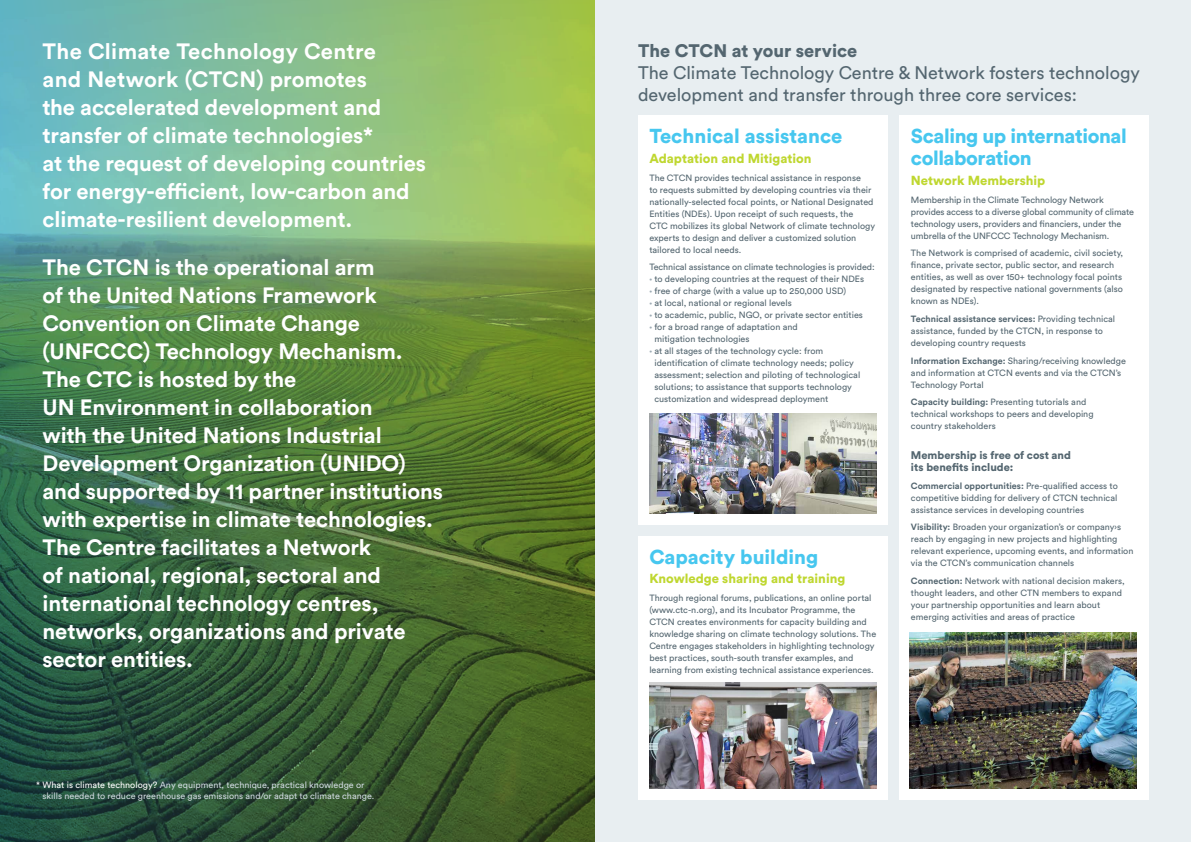
<style>
.page{position:relative;width:1191px;height:842px;background:#fff}
.page>*{position:absolute;margin:0;border:0;box-sizing:border-box;transform-origin:0 0}
.t1{font:700 22px/28px "Circular Std";letter-spacing:-.005em;color:#fff}
.t2{font:900 20px/22px "Circular Std";letter-spacing:-.015em;color:#47c7ef}
.t3{font:18px/22px "Circular Std";color:#546670}
.t4{font:900 18px "Circular Std";color:#546670}
.t5{font:900 13px "Circular Std";color:#bfd730}
.t6{font:900 11px/12px "Circular Std";color:#546670}
.t7{font:9px/12px "Circular Std";color:#546670}
.t8{font:9px/11px "Circular Std";color:#ced8de}
.s1{color:#fff}
.s2{font-size:5px;color:#9eacb5}
.s3{font-weight:700}
</style>
<div class="page">
<img style="left:0;top:0;width:595px;height:842px">
<div style="left:595px;top:0;width:596px;height:842px;background:#e8eef1"></div>
<div style="left:899px;top:115px;width:249px;height:684px;background:#fff"></div>
<img style="left:909px;top:632px;width:227px;height:156px">
<div style="left:638px;top:115px;width:249px;height:410px;background:#fff"></div>
<div style="left:638px;top:536px;width:249px;height:263px;background:#fff"></div>
<img style="left:649px;top:683px;width:227px;height:105px">
<img style="left:649px;top:413px;width:227px;height:101px">
<p class="t1" style="left:43px;top:37px;width:385px">The Climate Technology Centre<br>and Network (CTCN) promotes<br>the accelerated development and transfer of climate technologies*<br>at the request of developing countries for energy-efficient, low-carbon and climate-resilient development.</p>
<p class="t1" style="left:43px;top:253px;width:402px">The CTCN is the operational arm<br>of the United Nations Framework Convention on Climate Change (UNFCCC) Technology Mechanism.<br>The CTC is hosted by the<br>UN Environment in collaboration<br>with the United Nations Industrial Development Organization (UNIDO) and supported by 11 partner institutions with expertise in climate technologies.<br>The Centre facilitates a Network<br>of national, regional, sectoral and international technology centres, networks, organizations and private sector entities.</p>
<p class="t8" style="left:42px;top:779px;width:333px;text-indent:-6px"><span class="s1">* What is climate technology?</span> Any equipment, technique, practical knowledge or skills needed to reduce greenhouse gas emissions and/or adapt to climate change.</p>
<h3 class="t4" style="left:638px;top:39px;width:221px">The CTCN at your service</h3>
<h3 class="t3" style="left:638px;top:62px;width:503px">The Climate Technology Centre &amp; Network fosters technology development and transfer through three core services:</h3>
<h2 class="t2" style="left:649px;top:124px;width:194px">Technical assistance</h2>
<h3 class="t5" style="left:649px;top:150px;width:164px">Adaptation and Mitigation</h3>
<p class="t7" style="left:649px;top:171px;width:227px">The CTCN provides technical assistance in response<br>to requests submitted by developing countries via their nationally-selected focal points, or National Designated Entities (NDEs). Upon receipt of such requests, the<br>CTC mobilizes its global Network of climate technology experts to design and deliver a customized solution tailored to local needs.</p>
<p class="t7" style="left:649px;top:261px;width:227px">Technical assistance on climate technologies is provided:</p>
<p class="t7" style="left:649px;top:273px;width:216px"><span class="s2">•</span> to developing countries at the request of their NDEs</p>
<p class="t7" style="left:649px;top:285px;width:198px"><span class="s2">•</span> free of charge (with a value up to 250,000 USD)</p>
<p class="t7" style="left:649px;top:297px;width:144px"><span class="s2">•</span> at local, national or regional levels</p>
<p class="t7" style="left:649px;top:309px;width:215px"><span class="s2">•</span> to academic, public, NGO, or private sector entities</p>
<p class="t7" style="left:654px;top:321px;width:145px;text-indent:-5px"><span class="s2">•</span> for a broad range of adaptation and mitigation technologies</p>
<p class="t7" style="left:654px;top:345px;width:207px;text-indent:-5px"><span class="s2">•</span> at all stages of the technology cycle: from identification of climate technology needs; policy assessment; selection and piloting of technological solutions; to assistance that supports technology customization and widespread deployment</p>
<h2 class="t2" style="left:911px;top:124px;width:217px">Scaling up international collaboration</h2>
<h3 class="t5" style="left:911px;top:172px;width:136px">Network Membership</h3>
<p class="t7" style="left:911px;top:193px;width:224px">Membership in the Climate Technology Network provides access to a diverse global community of climate technology users, providers and financiers, under the umbrella of the UNFCCC Technology Mechanism.</p>
<p class="t7" style="left:911px;top:247px;width:214px">The Network is comprised of academic, civil society, finance, private sector, public sector, and research entities, as well as over 150+ technology focal points designated by respective national governments (also known as NDEs).</p>
<p class="t7" style="left:911px;top:313px;width:206px"><span class="s3">Technical assistance services:</span> Providing technical assistance, funded by the CTCN, in response to developing country requests</p>
<p class="t7" style="left:911px;top:354px;width:216px"><span class="s3">Information Exchange:</span> Sharing/receiving knowledge and information at CTCN events and via the CTCN’s<br>Technology Portal</p>
<p class="t7" style="left:911px;top:396px;width:184px"><span class="s3">Capacity building:</span> Presenting tutorials and technical workshops to peers and developing country stakeholders</p>
<p class="t6" style="left:911px;top:449px;width:162px">Membership is free of cost and its benefits include:</p>
<p class="t7" style="left:911px;top:479px;width:208px;text-align:justify"><span class="s3">Commercial opportunities:</span> Pre-qualified access to competitive bidding for delivery of CTCN technical assistance services in developing countries</p>
<p class="t7" style="left:911px;top:521px;width:224px"><span class="s3">Visibility:</span> Broaden your organization’s or company›s reach by engaging in new projects and highlighting relevant experience, upcoming events, and information via the CTCN’s communication channels</p>
<p class="t7" style="left:911px;top:575px;width:215px"><span class="s3">Connection:</span> Network with national decision makers, thought leaders, and other CTN members to expand your partnership opportunities and learn about emerging activities and areas of practice</p>
<h2 class="t2" style="left:649px;top:545px;width:170px">Capacity building</h2>
<h3 class="t5" style="left:649px;top:570px;width:197px">Knowledge sharing and training</h3>
<p class="t7" style="left:649px;top:592px;width:228px">Through regional forums, publications, an online portal (www.ctc-n.org), and its Incubator Programme, the CTCN creates environments for capacity building and knowledge sharing on climate technology solutions. The Centre engages stakeholders in highlighting technology best practices, south-south transfer examples, and learning from existing technical assistance experiences.</p>
</div>
